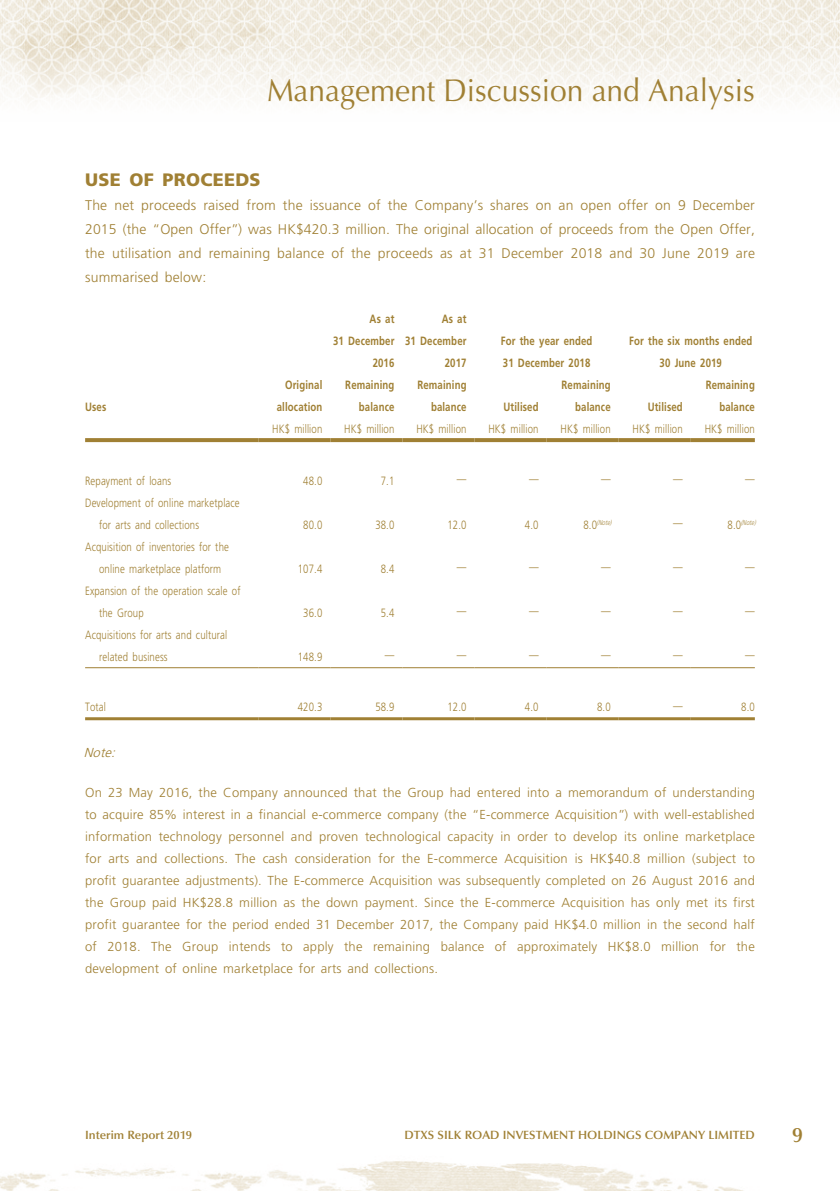
<style>
.page{position:relative;width:840px;height:1191px;background:#fff}
.page>*{position:absolute;margin:0;border:0;box-sizing:border-box;transform-origin:0 0}
.t1{font:31.6px "Optima LT Std";color:#a08034;scale:.95 1}
.t2{font:600 20.8px "Optima LT Std";color:#a08034}
._03_H1{font:900 18px "Frutiger LT Std";letter-spacing:.015em;color:#a08034}
._01_Body_Text{font:300 14px/24px "Frutiger LT Std";letter-spacing:.015em;color:#a08034;text-align:justify}
._25_P0__Note{font:300 13px/22px "Frutiger LT Std";letter-spacing:.015em;color:#a08034;text-align:justify}
._25_P0__Note-2{font:italic 300 13px "Frutiger LT Std";color:#a08034}
._15_Table_Stub{font:300 12px/22px "Frutiger LT Std";letter-spacing:.015em;color:#a08034;scale:.8 1}
._01_Body_Text-2{font:700 12px/22px "Frutiger LT Std";letter-spacing:.015em;color:#a08034;text-align:right;scale:.8 1}
._01_Body_Text-3{font:300 12px "Frutiger LT Std";letter-spacing:.015em;color:#a08034;scale:.8 1}
.t3{font:600 12px "Optima LT Std";color:#a08034}
._15_Table_Stub-2{font:700 12px "Frutiger LT Std";color:#a08034;scale:.8 1}
._01_Body_Text-4{font:italic 300 7px "Frutiger LT Std";color:#a08034;scale:.8 1}
.s1{font-style:normal;font-size:12px}
</style>
<div class="page">
<img style="left:0;top:0;width:839px;height:104px">
<img style="left:0;top:1161px;width:743px;height:30px">
<svg style="left:85px;top:438px;width:173px;height:4px"></svg>
<svg style="left:258px;top:438px;width:72px;height:4px"></svg>
<svg style="left:330px;top:438px;width:72px;height:4px"></svg>
<svg style="left:402px;top:438px;width:72px;height:4px"></svg>
<svg style="left:474px;top:438px;width:72px;height:4px"></svg>
<svg style="left:546px;top:438px;width:72px;height:4px"></svg>
<svg style="left:618px;top:438px;width:72px;height:4px"></svg>
<svg style="left:690px;top:438px;width:64px;height:4px"></svg>
<hr style="left:85px;top:667px;width:173px;height:1px;background:#a08034">
<hr style="left:258px;top:667px;width:72px;height:1px;background:#a08034">
<hr style="left:330px;top:667px;width:72px;height:1px;background:#a08034">
<hr style="left:402px;top:667px;width:72px;height:1px;background:#a08034">
<hr style="left:474px;top:667px;width:72px;height:1px;background:#a08034">
<hr style="left:546px;top:667px;width:72px;height:1px;background:#a08034">
<hr style="left:618px;top:667px;width:72px;height:1px;background:#a08034">
<hr style="left:690px;top:667px;width:64px;height:1px;background:#a08034">
<hr style="left:85px;top:717px;width:173px;height:3px;background:#a08034">
<hr style="left:258px;top:717px;width:72px;height:3px;background:#a08034">
<hr style="left:330px;top:717px;width:72px;height:3px;background:#a08034">
<hr style="left:402px;top:717px;width:72px;height:3px;background:#a08034">
<hr style="left:474px;top:717px;width:72px;height:3px;background:#a08034">
<hr style="left:546px;top:717px;width:72px;height:3px;background:#a08034">
<hr style="left:618px;top:717px;width:72px;height:3px;background:#a08034">
<hr style="left:690px;top:717px;width:64px;height:3px;background:#a08034">
<h1 class="t1" style="left:267px;top:72px;width:514px">Management Discussion and Analysis</h1>
<p class="_03_H1" style="left:85px;top:169px;width:177px">USE OF PROCEEDS</p>
<p class="_01_Body_Text" style="left:85px;top:194px;width:671px">The net proceeds raised from the issuance of the Company’s shares on an open offer on 9 December 2015 (the “Open Offer”) was HK$420.3 million. The original allocation of proceeds from the Open Offer, the utilisation and remaining balance of the proceeds as at 31 December 2018 and 30 June 2019 are summarised below:</p>
<p class="_01_Body_Text-2" style="left:333px;top:307px;width:78px">As at<br>31 December<br>2016</p>
<p class="_01_Body_Text-2" style="left:405px;top:307px;width:78px">As at<br>31 December<br>2017</p>
<p class="_01_Body_Text-2" style="left:500px;top:329px;width:116px;text-align:left">For the year ended<br>31 December 2018</p>
<p class="_01_Body_Text-2" style="left:628px;top:329px;width:155px;text-align:center">For the six months ended<br>30 June 2019</p>
<p class="_15_Table_Stub-2" style="left:85px;top:399px;width:28px">Uses</p>
<p class="_01_Body_Text-2" style="left:277px;top:373px;width:58px">Original allocation</p>
<p class="_01_Body_Text-2" style="left:345px;top:373px;width:63px">Remaining balance</p>
<p class="_01_Body_Text-2" style="left:417px;top:373px;width:63px">Remaining balance</p>
<p class="_01_Body_Text-2" style="left:503px;top:395px;width:45px">Utilised</p>
<p class="_01_Body_Text-2" style="left:561px;top:373px;width:63px">Remaining balance</p>
<p class="_01_Body_Text-2" style="left:647px;top:395px;width:45px">Utilised</p>
<p class="_01_Body_Text-2" style="left:705px;top:373px;width:63px">Remaining balance</p>
<p class="_01_Body_Text-3" style="left:272px;top:421px;width:64px">HK$ million</p>
<p class="_01_Body_Text-3" style="left:344px;top:421px;width:64px">HK$ million</p>
<p class="_01_Body_Text-3" style="left:416px;top:421px;width:64px">HK$ million</p>
<p class="_01_Body_Text-3" style="left:488px;top:421px;width:64px">HK$ million</p>
<p class="_01_Body_Text-3" style="left:560px;top:421px;width:64px">HK$ million</p>
<p class="_01_Body_Text-3" style="left:632px;top:421px;width:64px">HK$ million</p>
<p class="_01_Body_Text-3" style="left:704px;top:421px;width:64px">HK$ million</p>
<p class="_15_Table_Stub" style="left:85px;top:469px;width:109px">Repayment of loans</p>
<p class="_01_Body_Text-3" style="left:303px;top:473px;width:25px">48.0</p>
<p class="_01_Body_Text-3" style="left:380px;top:473px;width:19px">7.1</p>
<p class="_01_Body_Text-3" style="left:456px;top:472px;width:14px">—</p>
<p class="_01_Body_Text-3" style="left:528px;top:472px;width:13px">—</p>
<p class="_01_Body_Text-3" style="left:600px;top:472px;width:13px">—</p>
<p class="_01_Body_Text-3" style="left:672px;top:472px;width:13px">—</p>
<p class="_01_Body_Text-3" style="left:744px;top:472px;width:13px">—</p>
<p class="_15_Table_Stub" style="left:99px;top:491px;width:177px;text-indent:-14px">Development of online marketplace for arts and collections</p>
<p class="_01_Body_Text-3" style="left:303px;top:517px;width:25px">80.0</p>
<p class="_01_Body_Text-3" style="left:375px;top:517px;width:25px">38.0</p>
<p class="_01_Body_Text-3" style="left:447px;top:517px;width:25px">12.0</p>
<p class="_01_Body_Text-3" style="left:524px;top:517px;width:19px">4.0</p>
<p class="_01_Body_Text-4" style="left:583px;top:518px;width:39px"><span class="s1">8 . 0</span> (Note)</p>
<p class="_01_Body_Text-3" style="left:672px;top:516px;width:13px">—</p>
<p class="_01_Body_Text-4" style="left:727px;top:518px;width:39px"><span class="s1">8 . 0</span> (Note)</p>
<p class="_15_Table_Stub" style="left:85px;top:535px;width:181px;text-align:center">Acquisition of inventories for the online marketplace platform</p>
<p class="_15_Table_Stub" style="left:99px;top:579px;width:178px;text-indent:-14px">Expansion of the operation scale of the Group</p>
<p class="_15_Table_Stub" style="left:99px;top:623px;width:162px;text-indent:-14px">Acquisitions for arts and cultural related business</p>
<p class="_01_Body_Text-3" style="left:297px;top:561px;width:32px">107.4</p>
<p class="_01_Body_Text-3" style="left:380px;top:561px;width:19px">8.4</p>
<p class="_01_Body_Text-3" style="left:456px;top:560px;width:14px">—</p>
<p class="_01_Body_Text-3" style="left:528px;top:560px;width:13px">—</p>
<p class="_01_Body_Text-3" style="left:600px;top:560px;width:13px">—</p>
<p class="_01_Body_Text-3" style="left:672px;top:560px;width:13px">—</p>
<p class="_01_Body_Text-3" style="left:744px;top:560px;width:13px">—</p>
<p class="_01_Body_Text-3" style="left:303px;top:605px;width:25px">36.0</p>
<p class="_01_Body_Text-3" style="left:380px;top:605px;width:19px">5.4</p>
<p class="_01_Body_Text-3" style="left:456px;top:604px;width:14px">—</p>
<p class="_01_Body_Text-3" style="left:528px;top:604px;width:13px">—</p>
<p class="_01_Body_Text-3" style="left:600px;top:604px;width:13px">—</p>
<p class="_01_Body_Text-3" style="left:672px;top:604px;width:13px">—</p>
<p class="_01_Body_Text-3" style="left:744px;top:604px;width:13px">—</p>
<p class="_01_Body_Text-3" style="left:297px;top:649px;width:32px">148.9</p>
<p class="_01_Body_Text-3" style="left:384px;top:648px;width:14px">—</p>
<p class="_01_Body_Text-3" style="left:456px;top:648px;width:14px">—</p>
<p class="_01_Body_Text-3" style="left:528px;top:648px;width:13px">—</p>
<p class="_01_Body_Text-3" style="left:600px;top:648px;width:13px">—</p>
<p class="_01_Body_Text-3" style="left:672px;top:648px;width:13px">—</p>
<p class="_01_Body_Text-3" style="left:744px;top:648px;width:13px">—</p>
<p class="_15_Table_Stub" style="left:85px;top:695px;width:28px">Total</p>
<p class="_01_Body_Text-3" style="left:297px;top:700px;width:32px">420.3</p>
<p class="_01_Body_Text-3" style="left:375px;top:700px;width:25px">58.9</p>
<p class="_01_Body_Text-3" style="left:447px;top:700px;width:25px">12.0</p>
<p class="_01_Body_Text-3" style="left:524px;top:700px;width:19px">4.0</p>
<p class="_01_Body_Text-3" style="left:596px;top:700px;width:19px">8.0</p>
<p class="_01_Body_Text-3" style="left:672px;top:698px;width:13px">—</p>
<p class="_01_Body_Text-3" style="left:740px;top:700px;width:19px">8.0</p>
<p class="_25_P0__Note-2" style="left:84px;top:745px;width:37px">Note:</p>
<p class="_25_P0__Note" style="left:85px;top:781px;width:671px">On 23 May 2016, the Company announced that the Group had entered into a memorandum of understanding to acquire 85% interest in a financial e-commerce company (the “E-commerce Acquisition”) with well-established information technology personnel and proven technological capacity in order to develop its online marketplace for arts and collections. The cash consideration for the E-commerce Acquisition is HK$40.8 million (subject to profit guarantee adjustments). The E-commerce Acquisition was subsequently completed on 26 August 2016 and the Group paid HK$28.8 million as the down payment. Since the E-commerce Acquisition has only met its first profit guarantee for the period ended 31 December 2017, the Company paid HK$4.0 million in the second half of 2018. The Group intends to apply the remaining balance of approximately HK$8.0 million for the development of online marketplace for arts and collections.</p>
<p class="t3" style="left:85px;top:1127px;width:108px">Interim Report 2019</p>
<p class="t3" style="left:404px;top:1127px;width:351px">DTXS SILK ROAD INVESTMENT HOLDINGS COMPANY LIMITED</p>
<h2 class="t2" style="left:791px;top:1122px;width:12px">9</h2>
</div>
